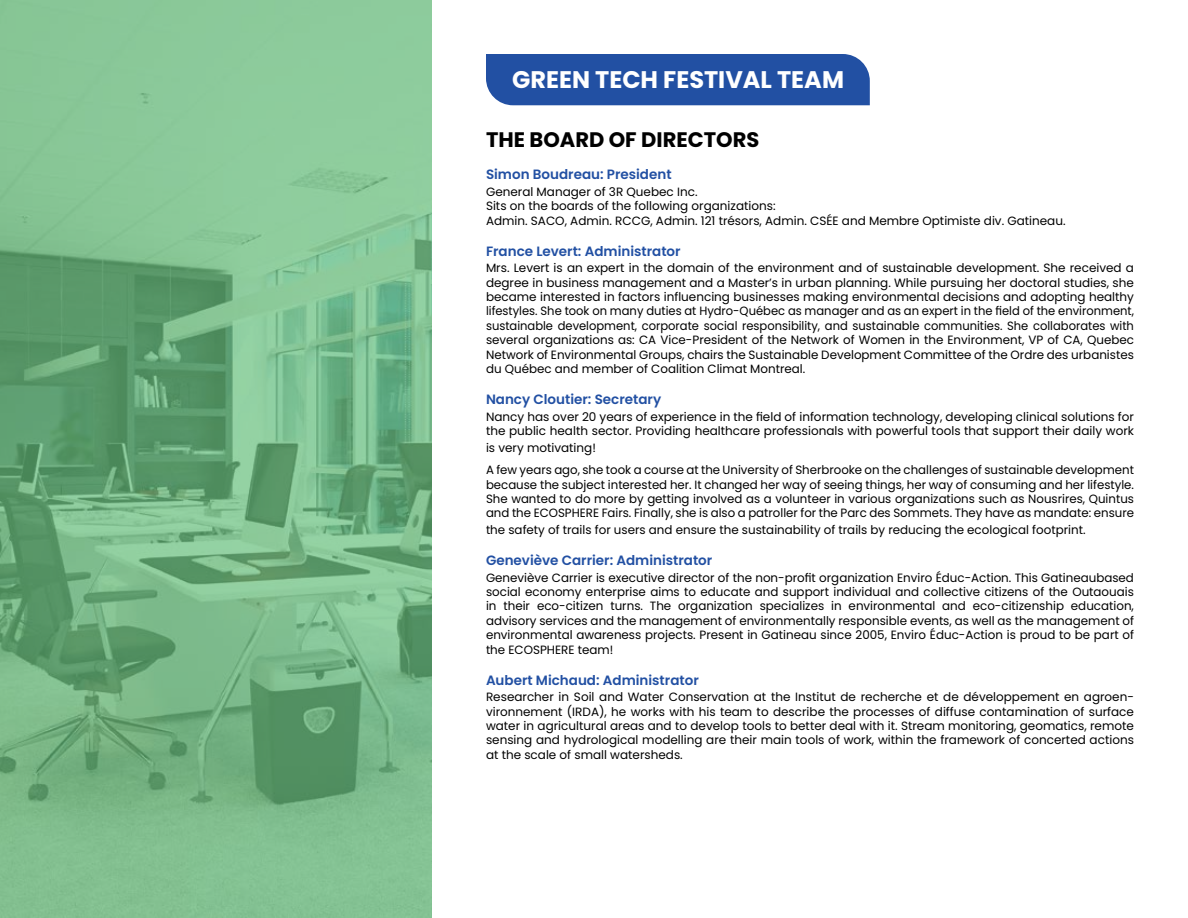
<style>
.page{position:relative;width:1188px;height:918px;background:#fff}
.page>*{position:absolute;margin:0;border:0;box-sizing:border-box;transform-origin:0 0}
.t1{font:700 24px "Poppins";color:#fff}
.t2{font:700 21px "Poppins";color:#000}
.t3{font:600 13.5px "Poppins";color:#2250a3}
.t4{font:12px/14.4px "Poppins";color:#000;text-align:justify}
</style>
<div class="page">
<svg style="left:0;top:0;width:432px;height:918px;background:#78b788"></svg>
<div style="left:486px;top:54px;width:384px;height:51px;background:#2250a3"></div>
<h1 class="t1" style="left:512px;top:66px;width:333px">GREEN TECH FESTIVAL TEAM</h1>
<h2 class="t2" style="left:486px;top:127px;width:275px">THE BOARD OF DIRECTORS</h2>
<p class="t3" style="left:486px;top:167px;width:187px">Simon Boudreau: President</p>
<p class="t4" style="left:486px;top:184px;width:581px;text-align:left">General Manager of 3R Quebec Inc.<br>Sits on the boards of the following organizations:<br>Admin. SACO, Admin. RCCG, Admin. 121 trésors, Admin. CSÉE and Membre Optimiste div. Gatineau.</p>
<p class="t3" style="left:486px;top:243px;width:196px">France Levert: Administrator</p>
<p class="t4" style="left:486px;top:261px;width:650px">Mrs. Levert is an expert in the domain of the environment and of sustainable development. She received a degree in business management and a Master’s in urban planning. While pursuing her doctoral studies, she became interested in factors influencing businesses making environmental decisions and adopting healthy lifestyles. She took on many duties at Hydro-Québec as manager and as an expert in the field of the environment, sustainable development, corporate social responsibility, and sustainable communities. She collaborates with several organizations as: CA Vice-President of the Network of Women in the Environment, VP of CA, Quebec Network of Environmental Groups, chairs the Sustainable Development Committee of the Ordre des urbanistes du Québec and member of Coalition Climat Montreal.</p>
<p class="t3" style="left:486px;top:392px;width:177px">Nancy Cloutier: Secretary</p>
<p class="t4" style="left:486px;top:409px;width:650px">Nancy has over 20 years of experience in the field of information technology, developing clinical solutions for the public health sector. Providing healthcare professionals with powerful tools that support their daily work</p>
<p class="t4" style="left:486px;top:436px;width:650px;line-height:22.5px">is very motivating!<br>A few years ago, she took a course at the University of Sherbrooke on the challenges of sustainable development</p>
<p class="t4" style="left:486px;top:477px;width:650px">because the subject interested her. It changed her way of seeing things, her way of consuming and her lifestyle.<br>She wanted to do more by getting involved as a volunteer in various organizations such as Nousrires, Quintus and the ECOSPHERE Fairs. Finally, she is also a patroller for the Parc des Sommets. They have as mandate: ensure</p>
<p class="t4" style="left:486px;top:523px;width:601px">the safety of trails for users and ensure the sustainability of trails by reducing the ecological footprint.</p>
<p class="t3" style="left:486px;top:552px;width:228px">Geneviève Carrier: Administrator</p>
<p class="t4" style="left:486px;top:570px;width:650px">Geneviève Carrier is executive director of the non-profit organization Enviro Éduc-Action. This Gatineaubased social economy enterprise aims to educate and support individual and collective citizens of the Outaouais in their eco-citizen turns. The organization specializes in environmental and eco-citizenship education, advisory services and the management of environmentally responsible events, as well as the management of environmental awareness projects. Present in Gatineau since 2005, Enviro Éduc-Action is proud to be part of the ECOSPHERE team!</p>
<p class="t3" style="left:486px;top:672px;width:214px">Aubert Michaud: Administrator</p>
<p class="t4" style="left:486px;top:690px;width:650px">Researcher in Soil and Water Conservation at the Institut de recherche et de développement en agroen&shy;vironnement (IRDA), he works with his team to describe the processes of diffuse contamination of surface water in agricultural areas and to develop tools to better deal with it. Stream monitoring, geomatics, remote sensing and hydrological modelling are their main tools of work, within the framework of concerted actions at the scale of small watersheds.</p>
</div>
